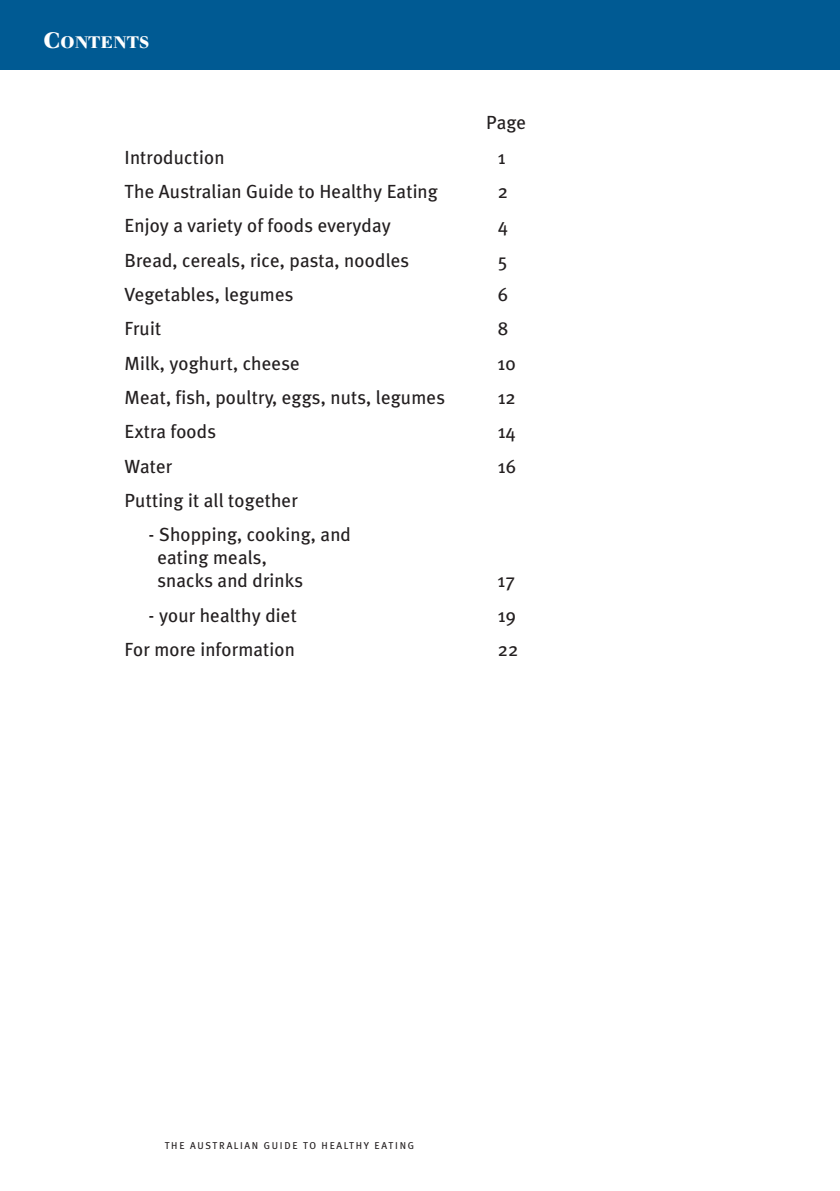
<style>
.page{position:relative;width:840px;height:1191px;background:#fff}
.page>*{position:absolute;margin:0;border:0;box-sizing:border-box;transform-origin:0 0}
.t1{font:19px/23px "Meta Plus";letter-spacing:.005em;color:#231f20}
.t2{font:700 16.4px "Walbaum";letter-spacing:.01em;color:#fff}
.t3{font:10px "Meta Plus Book Caps";letter-spacing:.16em;color:#231f20}
.s1{font-size:22px}
</style>
<div class="page">
<div style="left:0;top:0;width:839px;height:69px;background:#005a93"></div>
<p class="t2" style="left:43px;top:36px;width:107px"><span class="s1">C</span>ONTENTS</p>
<p class="t1" style="left:486px;top:112px;width:41px">Page</p>
<p class="t1" style="left:124px;top:146px;width:101px">Introduction</p>
<p class="t1" style="left:497px;top:146px;width:9px">1</p>
<p class="t1" style="left:124px;top:181px;width:314px">The Australian Guide to Healthy Eating</p>
<p class="t1" style="left:497px;top:181px;width:12px">2</p>
<p class="t1" style="left:124px;top:215px;width:268px">Enjoy a variety of foods everyday</p>
<p class="t1" style="left:497px;top:215px;width:12px">4</p>
<p class="t1" style="left:124px;top:249px;width:286px">Bread, cereals, rice, pasta, noodles</p>
<p class="t1" style="left:497px;top:249px;width:11px">5</p>
<p class="t1" style="left:124px;top:284px;width:170px">Vegetables, legumes</p>
<p class="t1" style="left:497px;top:284px;width:12px">6</p>
<p class="t1" style="left:124px;top:318px;width:38px">Fruit</p>
<p class="t1" style="left:497px;top:318px;width:12px">8</p>
<p class="t1" style="left:124px;top:352px;width:177px">Milk, yoghurt, cheese</p>
<p class="t1" style="left:497px;top:352px;width:20px">10</p>
<p class="t1" style="left:124px;top:387px;width:322px">Meat, fish, poultry, eggs, nuts, legumes</p>
<p class="t1" style="left:497px;top:387px;width:20px">12</p>
<p class="t1" style="left:124px;top:421px;width:93px">Extra foods</p>
<p class="t1" style="left:497px;top:421px;width:20px">14</p>
<p class="t1" style="left:124px;top:455px;width:49px">Water</p>
<p class="t1" style="left:497px;top:455px;width:20px">16</p>
<p class="t1" style="left:124px;top:490px;width:174px">Putting it all together</p>
<p class="t1" style="left:157px;top:524px;width:195px;text-indent:-9px">- Shopping, cooking, and eating meals,<br>snacks and drinks</p>
<p class="t1" style="left:497px;top:570px;width:19px">17</p>
<p class="t1" style="left:148px;top:604px;width:150px">- your healthy diet</p>
<p class="t1" style="left:497px;top:604px;width:20px">19</p>
<p class="t1" style="left:124px;top:639px;width:172px">For more information</p>
<p class="t1" style="left:497px;top:639px;width:22px">22</p>
<p class="t3" style="left:165px;top:1139px;width:251px">THE AUSTRALIAN GUIDE TO HEALTHY EATING</p>
</div>
